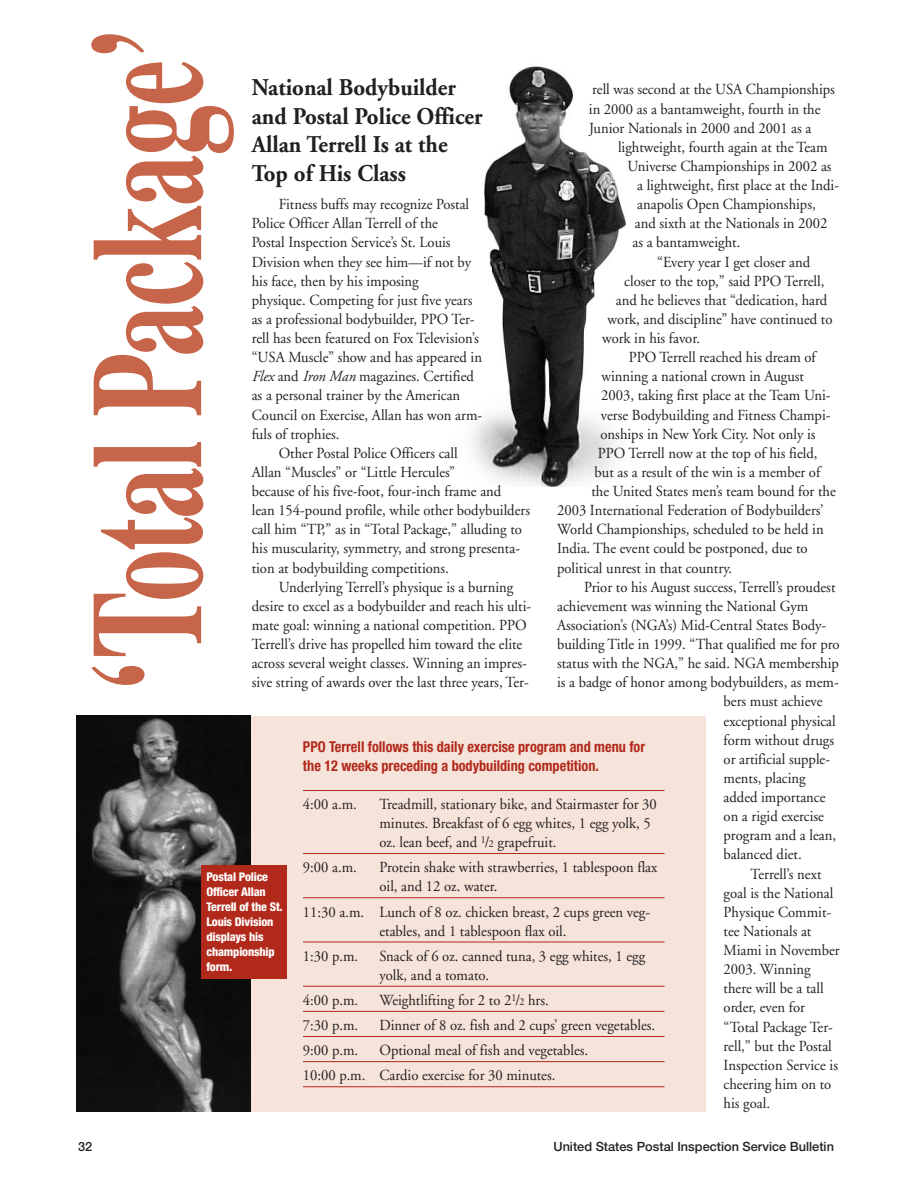
<style>
.page{position:relative;width:918px;height:1188px;background:#fff}
.page>*{position:absolute;margin:0;border:0;box-sizing:border-box;transform-origin:0 0}
.t1{font:700 159px "Times";letter-spacing:-.015em;color:#c66549;scale:.65 1}
.t2{font:700 24px/28.5px "Adobe Garamond";color:#231f20;scale:.95 1}
.t3{font:15.3px/19.2px "Adobe Garamond";color:#231f20;scale:.95 1}
.t4{font:700 condensed 15px/19.2px "Helvetica Neue";color:#b1291a;scale:.95 1}
.t5{font:500 12.75px "Helvetica Neue";color:#231f20}
.t6{font:800 condensed 12px/15px "Helvetica Neue";letter-spacing:-.015em;color:#fff}
.s1{font-style:italic}
.s2{font-size:10.5px}
</style>
<div class="page">
<img style="left:472px;top:66px;width:154px;height:421px">
<div style="left:249px;top:716px;width:457px;height:396px;background:#f6e3da"></div>
<hr style="left:303px;top:790px;width:361px;height:1px;background:#b1291a">
<hr style="left:303px;top:853px;width:361px;height:1px;background:#b1291a">
<hr style="left:303px;top:897px;width:361px;height:1px;background:#b1291a">
<hr style="left:303px;top:942px;width:361px;height:1px;background:#b1291a">
<hr style="left:303px;top:986px;width:361px;height:1px;background:#b1291a">
<hr style="left:303px;top:1011px;width:361px;height:1px;background:#b1291a">
<hr style="left:303px;top:1036px;width:361px;height:1px;background:#b1291a">
<hr style="left:303px;top:1061px;width:361px;height:1px;background:#b1291a">
<hr style="left:303px;top:1086px;width:361px;height:1px;background:#b1291a">
<img style="left:76px;top:716px;width:175px;height:396px">
<div style="left:202px;top:866px;width:85px;height:113px;background:#b1291a"></div>
<h1 class="t1" style="left:90px;top:692px;width:1025px;rotate:-90deg">‘Total Package’</h1>
<h2 class="t2" style="left:252px;top:76px;width:244px">National Bodybuilder and Postal Police Officer<br>Allan Terrell Is at the<br>Top of His Class</h2>
<p class="t3" style="left:589px;top:82px;width:261px">rell was second at the USA Championships in 2000 as a bantamweight, fourth in the<br>Junior Nationals in 2000 and 2001 as a</p>
<p class="t3" style="left:618px;top:139px;width:222px">lightweight, fourth again at the Team</p>
<p class="t3" style="left:628px;top:158px;width:216px">Universe Championships in 2002 as</p>
<p class="t3" style="left:637px;top:177px;width:214px">a lightweight, first place at the Indi-</p>
<p class="t3" style="left:637px;top:196px;width:189px">anapolis Open Championships,</p>
<p class="t3" style="left:635px;top:215px;width:204px">and sixth at the Nationals in 2002</p>
<p class="t3" style="left:633px;top:234px;width:115px">as a bantamweight.</p>
<p class="t3" style="left:657px;top:254px;width:163px">“Every year I get closer and</p>
<p class="t3" style="left:624px;top:273px;width:212px">closer to the top,” said PPO Terrell,</p>
<p class="t3" style="left:616px;top:292px;width:224px">and he believes that “dedication, hard</p>
<p class="t3" style="left:608px;top:311px;width:238px">work, and discipline” have continued to</p>
<p class="t3" style="left:602px;top:330px;width:105px">work in his favor.</p>
<p class="t3" style="left:629px;top:349px;width:198px">PPO Terrell reached his dream of</p>
<p class="t3" style="left:601px;top:368px;width:215px">winning a national crown in August</p>
<p class="t3" style="left:601px;top:387px;width:243px">2003, taking first place at the Team Uni-</p>
<p class="t3" style="left:601px;top:407px;width:243px">verse Bodybuilding and Fitness Champi-</p>
<p class="t3" style="left:601px;top:426px;width:228px">onships in New York City. Not only is</p>
<p class="t3" style="left:598px;top:445px;width:233px">PPO Terrell now at the top of his field,</p>
<p class="t3" style="left:595px;top:464px;width:239px">but as a result of the win is a member of</p>
<p class="t3" style="left:591px;top:483px;width:259px">the United States men’s team bound for the</p>
<p class="t3" style="left:557px;top:502px;width:282px">2003 International Federation of Bodybuilders’</p>
<p class="t3" style="left:557px;top:521px;width:282px">World Championships, scheduled to be held in</p>
<p class="t3" style="left:557px;top:540px;width:265px">India. The event could be postponed, due to</p>
<p class="t3" style="left:557px;top:560px;width:186px">political unrest in that country.</p>
<p class="t3" style="left:584px;top:579px;width:266px">Prior to his August success, Terrell’s proudest</p>
<p class="t3" style="left:557px;top:598px;width:266px">achievement was winning the National Gym</p>
<p class="t3" style="left:557px;top:617px;width:285px">Association’s (NGA’s) Mid-Central States Body-</p>
<p class="t3" style="left:557px;top:636px;width:299px">building Title in 1999. “That qualified me for pro</p>
<p class="t3" style="left:557px;top:655px;width:298px">status with the NGA,” he said. NGA membership</p>
<p class="t3" style="left:557px;top:674px;width:298px">is a badge of honor among bodybuilders, as mem-</p>
<p class="t3" style="left:724px;top:693px;width:106px">bers must achieve</p>
<p class="t3" style="left:724px;top:713px;width:120px">exceptional physical</p>
<p class="t3" style="left:724px;top:732px;width:118px">form without drugs</p>
<p class="t3" style="left:724px;top:751px;width:114px">or artificial supple-</p>
<p class="t3" style="left:724px;top:770px;width:88px">ments, placing</p>
<p class="t3" style="left:724px;top:789px;width:109px">added importance</p>
<p class="t3" style="left:724px;top:808px;width:107px">on a rigid exercise</p>
<p class="t3" style="left:724px;top:827px;width:120px">program and a lean,</p>
<p class="t3" style="left:724px;top:846px;width:84px">balanced diet.</p>
<p class="t3" style="left:751px;top:866px;width:76px">Terrell’s next</p>
<p class="t3" style="left:724px;top:885px;width:117px">goal is the National</p>
<p class="t3" style="left:724px;top:904px;width:115px">Physique Commit-</p>
<p class="t3" style="left:724px;top:923px;width:94px">tee Nationals at</p>
<p class="t3" style="left:724px;top:942px;width:124px">Miami in November</p>
<p class="t3" style="left:724px;top:961px;width:93px">2003. Winning</p>
<p class="t3" style="left:724px;top:980px;width:107px">there will be a tall</p>
<p class="t3" style="left:724px;top:999px;width:87px">order, even for</p>
<p class="t3" style="left:724px;top:1019px;width:117px">“Total Package Ter-</p>
<p class="t3" style="left:724px;top:1038px;width:115px">rell,” but the Postal</p>
<p class="t3" style="left:724px;top:1057px;width:122px">Inspection Service is</p>
<p class="t3" style="left:724px;top:1076px;width:115px">cheering him on to</p>
<p class="t3" style="left:724px;top:1095px;width:50px">his goal.</p>
<p class="t3" style="left:279px;top:196px;width:202px">Fitness buffs may recognize Postal</p>
<p class="t3" style="left:252px;top:215px;width:198px">Police Officer Allan Terrell of the</p>
<p class="t3" style="left:252px;top:234px;width:211px">Postal Inspection Service’s St. Louis</p>
<p class="t3" style="left:252px;top:254px;width:233px">Division when they see him—if not by</p>
<p class="t3" style="left:252px;top:273px;width:177px">his face, then by his imposing</p>
<p class="t3" style="left:252px;top:292px;width:234px">physique. Competing for just five years</p>
<p class="t3" style="left:252px;top:311px;width:236px">as a professional bodybuilder, PPO Ter-</p>
<p class="t3" style="left:252px;top:330px;width:241px">rell has been featured on Fox Television’s</p>
<p class="t3" style="left:252px;top:349px;width:244px">“USA Muscle” show and has appeared in</p>
<p class="t3" style="left:252px;top:368px;width:235px"><span class="s1">Flex</span> and <span class="s1">Iron Man</span> magazines. Certified</p>
<p class="t3" style="left:252px;top:387px;width:221px">as a personal trainer by the American</p>
<p class="t3" style="left:252px;top:407px;width:244px">Council on Exercise, Allan has won arm-</p>
<p class="t3" style="left:252px;top:426px;width:94px">fuls of trophies.</p>
<p class="t3" style="left:279px;top:445px;width:190px">Other Postal Police Officers call</p>
<p class="t3" style="left:252px;top:464px;width:216px">Allan “Muscles” or “Little Hercules”</p>
<p class="t3" style="left:252px;top:483px;width:264px">because of his five-foot, four-inch frame and</p>
<p class="t3" style="left:252px;top:502px;width:294px">lean 154-pound profile, while other bodybuilders</p>
<p class="t3" style="left:252px;top:521px;width:286px">call him “TP,” as in “Total Package,” alluding to</p>
<p class="t3" style="left:252px;top:540px;width:284px">his muscularity, symmetry, and strong presenta-</p>
<p class="t3" style="left:252px;top:560px;width:209px">tion at bodybuilding competitions.</p>
<p class="t3" style="left:279px;top:579px;width:248px">Underlying Terrell’s physique is a burning</p>
<p class="t3" style="left:252px;top:598px;width:296px">desire to excel as a bodybuilder and reach his ulti-</p>
<p class="t3" style="left:252px;top:617px;width:291px">mate goal: winning a national competition. PPO</p>
<p class="t3" style="left:252px;top:636px;width:286px">Terrell’s drive has propelled him toward the elite</p>
<p class="t3" style="left:252px;top:655px;width:291px">across several weight classes. Winning an impres-</p>
<p class="t3" style="left:252px;top:674px;width:293px">sive string of awards over the last three years, Ter-</p>
<p class="t4" style="left:303px;top:738px;width:362px">PPO Terrell follows this daily exercise program and menu for the 12 weeks preceding a bodybuilding competition.</p>
<p class="t3" style="left:303px;top:796px;width:58px">4:00 a.m.</p>
<p class="t3" style="left:379px;top:796px;width:293px">Treadmill, stationary bike, and Stairmaster for 30 minutes. Breakfast of 6 egg whites, 1 egg yolk, 5 oz. lean beef, and <sup>1</sup>/<span class="s2">2</span> grapefruit.</p>
<p class="t3" style="left:303px;top:859px;width:58px">9:00 a.m.</p>
<p class="t3" style="left:379px;top:859px;width:294px">Protein shake with strawberries, 1 tablespoon flax oil, and 12 oz. water.</p>
<p class="t3" style="left:303px;top:903px;width:367px;text-align:center">11:30 a.m. Lunch of 8 oz. chicken breast, 2 cups green veg&shy;etables, and 1 tablespoon flax oil.</p>
<p class="t3" style="left:303px;top:948px;width:60px">1:30 p.m.</p>
<p class="t3" style="left:379px;top:948px;width:281px">Snack of 6 oz. canned tuna, 3 egg whites, 1 egg yolk, and a tomato.</p>
<p class="t3" style="left:303px;top:992px;width:60px">4:00 p.m.</p>
<p class="t3" style="left:379px;top:992px;width:180px">Weightlifting for 2 to 2<sup>1</sup>/<span class="s2">2</span> hrs.</p>
<p class="t3" style="left:303px;top:1017px;width:60px">7:30 p.m.</p>
<p class="t3" style="left:379px;top:1017px;width:292px">Dinner of 8 oz. fish and 2 cups’ green vegetables.</p>
<p class="t3" style="left:303px;top:1042px;width:60px">9:00 p.m.</p>
<p class="t6" style="left:207px;top:870px;width:78px">Postal Police<br>Officer Allan<br>Terrell of the St.<br>Louis Division displays his championship form.</p>
<p class="t3" style="left:303px;top:1039px;width:302px;line-height:25.2px;text-indent:76px">Optional meal of fish and vegetables.<br>10:00 p.m. Cardio exercise for 30 minutes.</p>
<p class="t5" style="left:78px;top:1141px;width:16px">32</p>
<p class="t5" style="left:553px;top:1141px;width:282px">United States Postal Inspection Service Bulletin</p>
</div>
